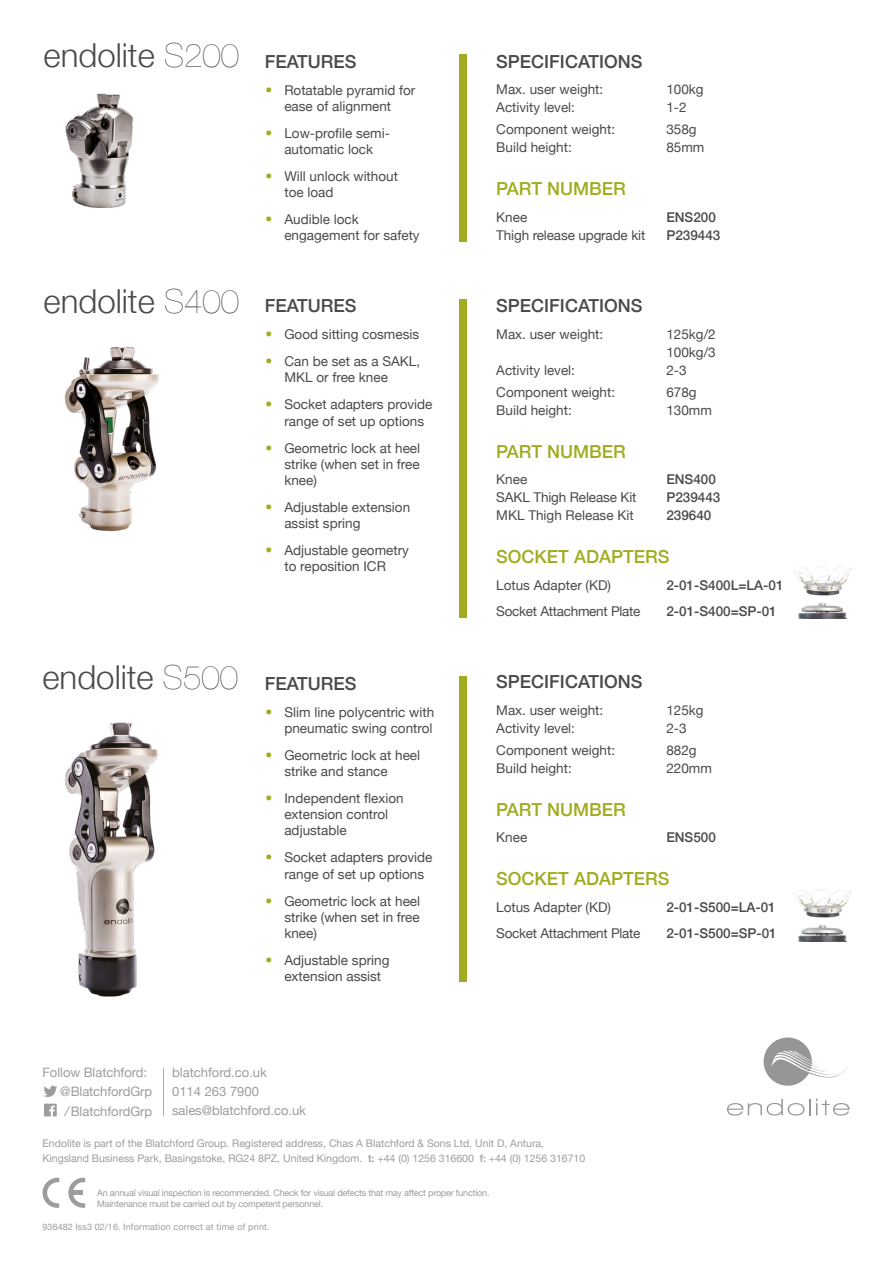
<style>
.page{position:relative;width:893px;height:1263px;background:#fff}
.page>*{position:absolute;margin:0;border:0;box-sizing:border-box;transform-origin:0 0}
.t1{font:300 33px "Helvetica Neue";color:#4a4a49}
.t2{font:500 18px "Helvetica Neue";color:#4a4a49}
.t3{font:500 18px "Helvetica Neue";color:#a1ac20}
.t4{font:13.5px/16.2px "Helvetica Neue";color:#4a4a49}
.t5{font:500 13.5px "Helvetica Neue";color:#4a4a49}
.t6{font:13.5px "Helvetica Neue";letter-spacing:-.02em;color:#4a4a49}
.t7{font:13.05px/19.4px "Helvetica Neue";letter-spacing:-.005em;color:#9d9d9c}
.t8{font:13.05px "Helvetica Neue";letter-spacing:-.005em;color:#9d9d9c;scale:1.04 1}
.t9{font:10.5px/15px "Helvetica Neue";color:#9d9d9c}
.t10{font:9px/10.8px "Helvetica Neue";letter-spacing:-.02em;color:#9d9d9c}
.t11{font:9px "Helvetica Neue";letter-spacing:.02em;color:#9d9d9c}
.s1{font-weight:200}
.s2{font-size:22.5px;color:#a1ac20}
.s3{font-weight:500}
</style>
<div class="page">
<img style="left:65px;top:722px;width:94px;height:275px">
<img style="left:65px;top:93px;width:68px;height:115px">
<img style="left:64px;top:347px;width:95px;height:185px">
<svg style="left:727px;top:1099px;width:83px;height:16px"></svg>
<svg style="left:816px;top:1098px;width:33px;height:17px"></svg>
<svg style="left:764px;top:1037px;width:83px;height:49px"></svg>
<svg style="left:43px;top:1178px;width:16px;height:30px"></svg>
<svg style="left:68px;top:1178px;width:17px;height:30px"></svg>
<div style="left:70px;top:1190px;width:12px;height:5px;background:#9d9d9c"></div>
<hr style="left:163px;top:1067px;width:1px;height:49px;background:#adadad">
<svg style="left:44px;top:1104px;width:13px;height:12px"></svg>
<svg style="left:44px;top:1086px;width:13px;height:11px"></svg>
<div style="left:460px;top:299px;width:7px;height:319px;background:#a1ac20"></div>
<div style="left:460px;top:54px;width:7px;height:187px;background:#a1ac20"></div>
<div style="left:460px;top:676px;width:7px;height:306px;background:#a1ac20"></div>
<img style="left:793px;top:567px;width:58px;height:28px">
<img style="left:793px;top:889px;width:58px;height:28px">
<img style="left:798px;top:603px;width:48px;height:16px">
<img style="left:798px;top:925px;width:48px;height:16px">
<h1 class="t1" style="left:44px;top:29px;width:197px">endolite <span class="s1">S200</span></h1>
<h1 class="t1" style="left:44px;top:274px;width:197px">endolite <span class="s1">S400</span></h1>
<h2 class="t2" style="left:265px;top:47px;width:93px">FEATURES</h2>
<p class="t4" style="left:265px;top:82px;width:152px;text-align:center"><span class="s2">•</span> Rotatable pyramid for ease of alignment</p>
<p class="t4" style="left:265px;top:126px;width:127px;text-align:center"><span class="s2">•</span> Low-profile semi&shy;automatic lock</p>
<p class="t4" style="left:284px;top:169px;width:115px;text-indent:-20px"><span class="s2">•</span> Will unlock without toe load</p>
<p class="t4" style="left:284px;top:212px;width:137px;text-indent:-20px"><span class="s2">•</span> Audible lock engagement for safety</p>
<h2 class="t2" style="left:265px;top:291px;width:93px">FEATURES</h2>
<p class="t4" style="left:265px;top:327px;width:156px"><span class="s2">•</span> Good sitting cosmesis</p>
<p class="t4" style="left:284px;top:354px;width:137px;text-indent:-20px"><span class="s2">•</span> Can be set as a SAKL,<br>MKL or free knee</p>
<p class="t4" style="left:284px;top:397px;width:150px;text-indent:-20px"><span class="s2">•</span> Socket adapters provide range of set up options</p>
<p class="t4" style="left:284px;top:440px;width:137px;text-align:justify;text-indent:-20px"><span class="s2">•</span> Geometric lock at heel strike (when set in free knee)</p>
<p class="t4" style="left:284px;top:500px;width:127px;text-indent:-20px"><span class="s2">•</span> Adjustable extension assist spring</p>
<p class="t4" style="left:265px;top:543px;width:146px;text-align:center"><span class="s2">•</span> Adjustable geometry to reposition ICR</p>
<h1 class="t1" style="left:43px;top:651px;width:197px">endolite <span class="s1">S500</span></h1>
<h2 class="t2" style="left:265px;top:669px;width:93px">FEATURES</h2>
<p class="t4" style="left:265px;top:704px;width:171px;text-align:right"><span class="s2">•</span> Slim line polycentric with pneumatic swing control</p>
<p class="t4" style="left:284px;top:748px;width:137px;text-indent:-20px"><span class="s2">•</span> Geometric lock at heel strike and stance</p>
<p class="t4" style="left:284px;top:791px;width:121px;text-indent:-20px"><span class="s2">•</span> Independent flexion extension control adjustable</p>
<p class="t4" style="left:284px;top:850px;width:150px;text-indent:-20px"><span class="s2">•</span> Socket adapters provide range of set up options</p>
<p class="t4" style="left:284px;top:893px;width:137px;text-align:justify;text-indent:-20px"><span class="s2">•</span> Geometric lock at heel strike (when set in free knee)</p>
<p class="t4" style="left:284px;top:953px;width:107px;text-indent:-20px"><span class="s2">•</span> Adjustable spring extension assist</p>
<p class="t7" style="left:43px;top:1063px;width:106px">Follow Blatchford:</p>
<p class="t7" style="left:60px;top:1082px;width:93px">@BlatchfordGrp</p>
<p class="t8" style="left:64px;top:1101px;width:86px">/BlatchfordGrp</p>
<p class="t7" style="left:172px;top:1063px;width:135px">blatchford.co.uk<br>0114 263 7900 sales@blatchford.co.uk</p>
<h2 class="t2" style="left:496px;top:47px;width:148px">SPECIFICATIONS</h2>
<p class="t4" style="left:496px;top:82px;width:109px">Max. user weight:</p>
<p class="t4" style="left:666px;top:82px;width:39px">100kg</p>
<p class="t4" style="left:496px;top:100px;width:80px">Activity level:</p>
<p class="t4" style="left:666px;top:100px;width:22px">1-2</p>
<p class="t4" style="left:496px;top:122px;width:120px">Component weight:</p>
<p class="t4" style="left:666px;top:122px;width:32px">358g</p>
<p class="t4" style="left:496px;top:140px;width:77px">Build height:</p>
<p class="t4" style="left:666px;top:140px;width:40px">85mm</p>
<h2 class="t3" style="left:496px;top:174px;width:131px">PART NUMBER</h2>
<p class="t4" style="left:496px;top:210px;width:33px">Knee</p>
<p class="t5" style="left:666px;top:206px;width:51px">ENS200</p>
<p class="t4" style="left:496px;top:228px;width:151px">Thigh release upgrade kit</p>
<p class="t5" style="left:666px;top:224px;width:56px">P239443</p>
<h2 class="t2" style="left:496px;top:291px;width:148px">SPECIFICATIONS</h2>
<p class="t4" style="left:496px;top:327px;width:109px">Max. user weight:</p>
<p class="t4" style="left:666px;top:326px;width:51px;line-height:18px">125kg/2<br>100kg/3</p>
<p class="t4" style="left:496px;top:363px;width:80px">Activity level:</p>
<p class="t4" style="left:666px;top:363px;width:22px">2-3</p>
<p class="t4" style="left:496px;top:385px;width:120px">Component weight:</p>
<p class="t4" style="left:666px;top:385px;width:32px">678g</p>
<p class="t4" style="left:496px;top:403px;width:77px">Build height:</p>
<p class="t4" style="left:666px;top:403px;width:47px">130mm</p>
<h2 class="t3" style="left:496px;top:437px;width:131px">PART NUMBER</h2>
<p class="t4" style="left:496px;top:472px;width:33px">Knee</p>
<p class="t5" style="left:666px;top:469px;width:51px">ENS400</p>
<p class="t4" style="left:496px;top:490px;width:142px">SAKL Thigh Release Kit</p>
<p class="t5" style="left:666px;top:487px;width:56px">P239443</p>
<p class="t4" style="left:496px;top:508px;width:139px">MKL Thigh Release Kit</p>
<p class="t5" style="left:666px;top:505px;width:47px">239640</p>
<h2 class="t3" style="left:496px;top:542px;width:175px">SOCKET ADAPTERS</h2>
<p class="t4" style="left:496px;top:578px;width:116px">Lotus Adapter (KD)</p>
<p class="t5" style="left:666px;top:574px;width:119px">2-01-S400L=LA-01</p>
<p class="t6" style="left:496px;top:602px;width:146px">Socket Attachment Plate</p>
<p class="t5" style="left:666px;top:601px;width:112px">2-01-S400=SP-01</p>
<h2 class="t2" style="left:496px;top:667px;width:148px">SPECIFICATIONS</h2>
<p class="t4" style="left:496px;top:703px;width:109px">Max. user weight:</p>
<p class="t4" style="left:666px;top:703px;width:39px">125kg</p>
<p class="t4" style="left:496px;top:721px;width:80px">Activity level:</p>
<p class="t4" style="left:666px;top:721px;width:22px">2-3</p>
<p class="t4" style="left:496px;top:743px;width:120px">Component weight:</p>
<p class="t4" style="left:666px;top:743px;width:32px">882g</p>
<p class="t4" style="left:496px;top:761px;width:77px">Build height:</p>
<p class="t4" style="left:666px;top:761px;width:47px">220mm</p>
<h2 class="t3" style="left:496px;top:795px;width:131px">PART NUMBER</h2>
<p class="t4" style="left:496px;top:830px;width:33px">Knee</p>
<p class="t5" style="left:666px;top:827px;width:51px">ENS500</p>
<h2 class="t3" style="left:496px;top:864px;width:175px">SOCKET ADAPTERS</h2>
<p class="t4" style="left:496px;top:900px;width:116px">Lotus Adapter (KD)</p>
<p class="t5" style="left:666px;top:896px;width:111px">2-01-S500=LA-01</p>
<p class="t6" style="left:496px;top:924px;width:146px">Socket Attachment Plate</p>
<p class="t5" style="left:666px;top:923px;width:112px">2-01-S500=SP-01</p>
<p class="t9" style="left:43px;top:1136px;width:544px">Endolite is part of the Blatchford Group. Registered address, Chas A Blatchford &amp; Sons Ltd, Unit D, Antura,<br>Kingsland Business Park, Basingstoke, RG24 8PZ, United Kingdom. <span class="s3">t:</span> +44 (0) 1256 316600 <span class="s3">f:</span> +44 (0) 1256 316710</p>
<p class="t10" style="left:97px;top:1188px;width:394px">An annual visual inspection is recommended. Check for visual defects that may affect proper function.<br>Maintenance must be carried out by competent personnel.</p>
<p class="t11" style="left:43px;top:1220px;width:229px">936482 Iss3 02/16. Information correct at time of print.</p>
</div>
